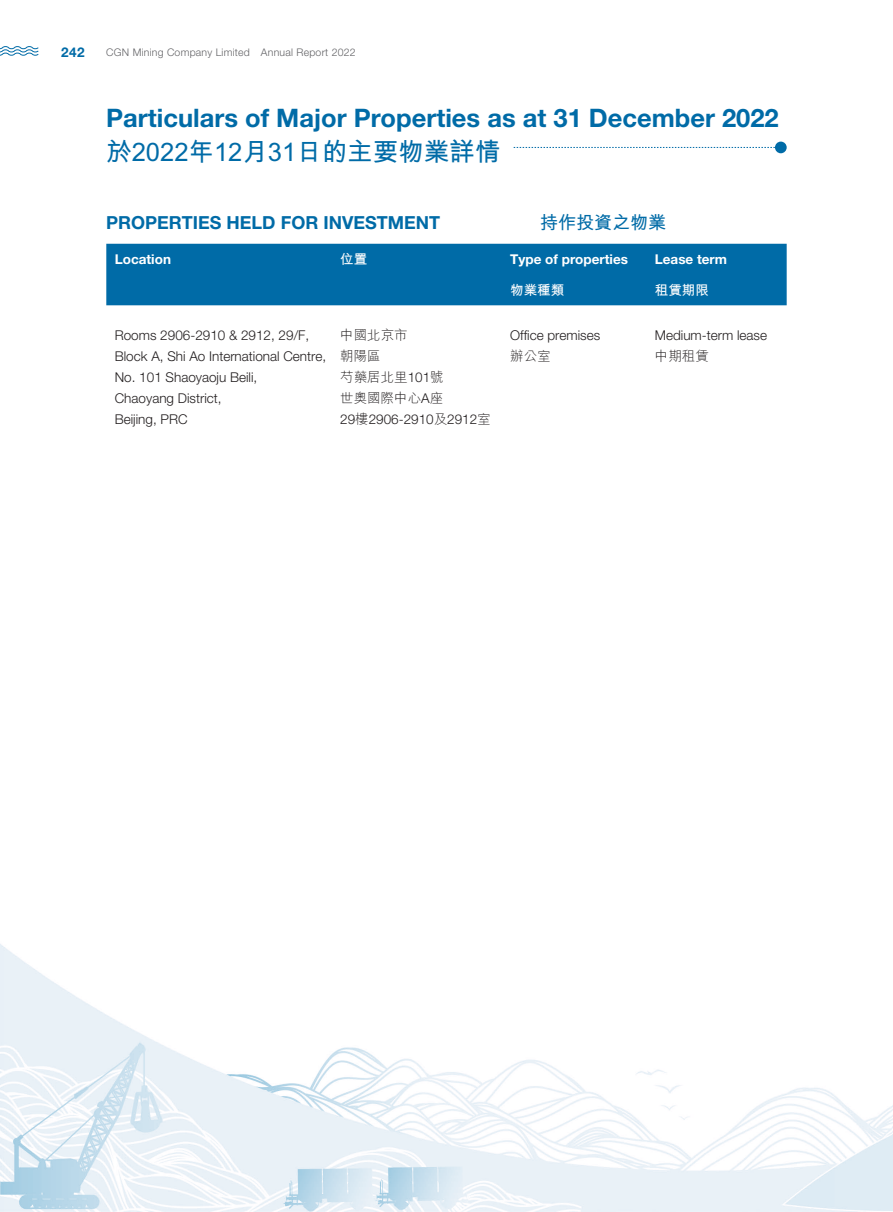
<style>
.page{position:relative;width:893px;height:1212px;background:#fff}
.page>*{position:absolute;margin:0;border:0;box-sizing:border-box;transform-origin:0 0}
.t1{font:700 25.5px "Helvetica Neue LT Std";color:#006ba7}
.t2{font:700 25.5px "M Hei HK";color:#006ba7}
.t3{font:700 18px "Helvetica Neue LT Std";color:#006ba7}
.t4{font:700 18px "M Hei HK";color:#006ba7}
.t5{font:300 13.5px/21px "Helvetica Neue LT Std";color:#231f20}
.t6{font:700 13.5px "Helvetica Neue LT Std";color:#fff}
.t7{font:300 13.5px/21px "M Hei HK";color:#231f20}
.t8{font:700 13.5px "M Hei HK";color:#fff}
.t9{font:700 13.5px "Helvetica Neue LT Std";color:#006ba7}
.t10{font:300 10.5px "Helvetica Neue LT Std";letter-spacing:.02em;color:#636366}
.s1{font-family:"Helvetica Neue LT Std"}
.s2{font-family:"M Hei HK"}
</style>
<div class="page">
<img style="left:0;top:141px;width:893px;height:1071px">
<svg style="left:0;top:46px;width:39px;height:10px"></svg>
<div style="left:775px;top:142px;width:12px;height:11px;background:#006ba7;border-radius:50%"></div>
<svg style="left:320px;top:147px;width:455px;height:1px"></svg>
<div style="left:106px;top:244px;width:681px;height:61px;background:#006ba7"></div>
<p class="t9" style="left:61px;top:44px;width:25px">242</p>
<p class="t10" style="left:106px;top:46px;width:251px">CGN Mining Company Limited Annual Report 2022</p>
<h1 class="t1" style="left:106px;top:103px;width:674px">Particulars of Major Properties as at 31 December 2022</h1>
<h1 class="t2" style="left:106px;top:133px;width:395px">於2022年12月31日的主要物業詳情</h1>
<h1 class="t1" style="left:106px;top:103px;width:462px">Management Discussion and Analysis</h1>
<h1 class="t2" style="left:106px;top:133px;width:205px">管理層討論及分析</h1>
<h2 class="t4" style="left:540px;top:209px;width:127px">持作投資之物業</h2>
<h2 class="t3" style="left:106px;top:211px;width:335px">PROPERTIES HELD FOR INVESTMENT</h2>
<p class="t6" style="left:115px;top:251px;width:58px">Location</p>
<p class="t8" style="left:340px;top:250px;width:28px">位置</p>
<p class="t6" style="left:510px;top:251px;width:119px">Type of properties</p>
<p class="t6" style="left:655px;top:251px;width:74px">Lease term</p>
<p class="t8" style="left:510px;top:280px;width:55px">物業種類</p>
<p class="t8" style="left:655px;top:280px;width:55px">租賃期限</p>
<p class="t5" style="left:115px;top:324px;width:213px">Rooms 2906-2910 &amp; 2912, 29/F,<br>Block A, Shi Ao International Centre,<br>No. 101 Shaoyaoju Beili,<br>Chaoyang District,<br>Beijing, PRC</p>
<p class="t7" style="left:340px;top:324px;width:105px">中國北京市<br>朝陽區<br>芍藥居北里<span class="s1">101</span>號世奧國際中心<span class="s1">A</span>座</p>
<p class="t5" style="left:510px;top:324px;width:92px">Office premises</p>
<p class="t7" style="left:510px;top:345px;width:42px">辦公室</p>
<p class="t5" style="left:655px;top:324px;width:114px">Medium-term lease</p>
<p class="t7" style="left:655px;top:345px;width:55px">中期租賃</p>
<p class="t5" style="left:340px;top:408px;width:152px">29<span class="s2">樓</span>2906-2910<span class="s2">及</span>2912<span class="s2">室</span></p>
</div>
